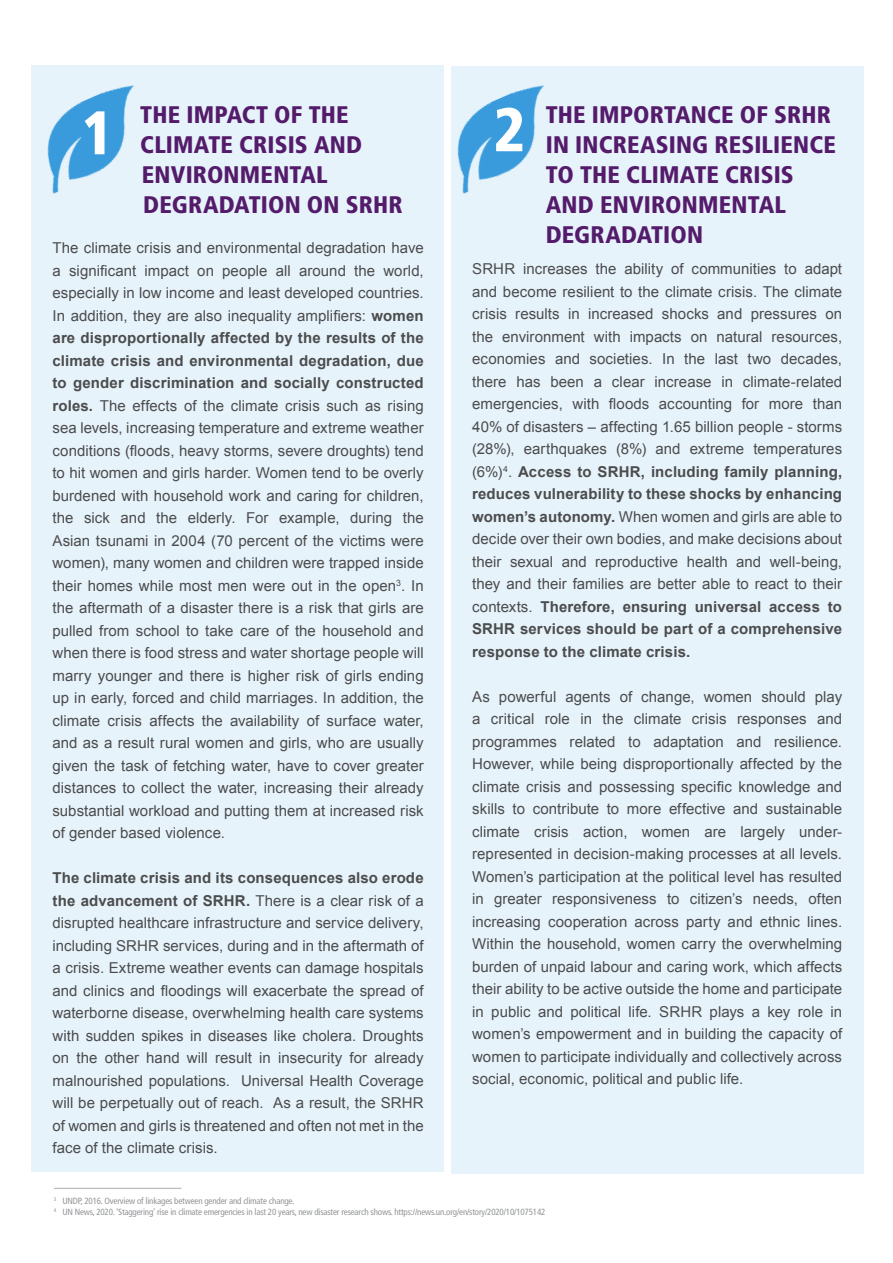
<style>
.page{position:relative;width:893px;height:1263px;background:#fff}
.page>*{position:absolute;margin:0;border:0;box-sizing:border-box;transform-origin:0 0}
.t1{font:900 condensed 61.5px "Frutiger LT";color:#fff}
.t2{font:900 condensed 24px/30px "Frutiger LT";letter-spacing:.005em;color:#541b6b}
.t3{font:15px/22.5px "Arial";letter-spacing:.005em;color:#4b4c4d;text-align:justify}
.t4{font:condensed 9px "Frutiger LT";letter-spacing:-.02em;color:#939598}
.s1{font-weight:700}
</style>
<div class="page">
<div style="left:451px;top:66px;width:413px;height:1108px;background:#e7f3fb"></div>
<img style="left:457px;top:85px;width:87px;height:109px">
<div style="left:32px;top:66px;width:412px;height:1106px;background:#e7f3fb"></div>
<img style="left:31px;top:68px;width:103px;height:138px">
<hr style="left:54px;top:1188px;width:127px;height:1px;background:#bcbdc0">
<p class="t2" style="left:140px;top:99px;width:264px">THE IMPACT OF THE<br>CLIMATE CRISIS AND<br>ENVIRONMENTAL<br>DEGRADATION ON SRHR</p>
<p class="t2" style="left:546px;top:99px;width:292px">THE IMPORTANCE OF SRHR<br>IN INCREASING RESILIENCE<br>TO THE CLIMATE CRISIS<br>AND ENVIRONMENTAL<br>DEGRADATION</p>
<p class="t3" style="left:472px;top:258px;width:371px">SRHR increases the ability of communities to adapt and become resilient to the climate crisis. The climate crisis results in increased shocks and pressures on the environment with impacts on natural resources, economies and societies. In the last two decades, there has been a clear increase in climate-related emergencies, with floods accounting for more than 40% of disasters – affecting 1.65 billion people - storms (28%), earthquakes (8%) and extreme temperatures (6%)<sup>4</sup>. <span class="s1">Access to SRHR, including family planning, reduces vulnerability to these shocks by enhancing women’s autonomy.</span> When women and girls are able to decide over their own bodies, and make decisions about their sexual and reproductive health and well-being, they and their families are better able to react to their contexts. <span class="s1">Therefore, ensuring universal access to SRHR services should be part of a comprehensive response to the climate crisis.</span></p>
<p class="t3" style="left:472px;top:685px;width:371px">As powerful agents of change, women should play a critical role in the climate crisis responses and programmes related to adaptation and resilience.<br>However, while being disproportionally affected by the climate crisis and possessing specific knowledge and skills to contribute to more effective and sustainable climate crisis action, women are largely under&shy;represented in decision-making processes at all levels.<br>Women’s participation at the political level has resulted in greater responsiveness to citizen’s needs, often increasing cooperation across party and ethnic lines.<br>Within the household, women carry the overwhelming burden of unpaid labour and caring work, which affects their ability to be active outside the home and participate in public and political life. SRHR plays a key role in women’s empowerment and in building the capacity of women to participate individually and collectively across social, economic, political and public life.</p>
<p class="t1" style="left:82px;top:96px;width:33px">1</p>
<p class="t1" style="left:493px;top:93px;width:33px">2</p>
<p class="t3" style="left:52px;top:237px;width:373px">The climate crisis and environmental degradation have a significant impact on people all around the world, especially in low income and least developed countries.<br>In addition, they are also inequality amplifiers: <span class="s1">women are disproportionally affected by the results of the climate crisis and environmental degradation, due to gender discrimination and socially constructed roles.</span> The effects of the climate crisis such as rising sea levels, increasing temperature and extreme weather conditions (floods, heavy storms, severe droughts) tend to hit women and girls harder. Women tend to be overly burdened with household work and caring for children, the sick and the elderly. For example, during the Asian tsunami in 2004 (70 percent of the victims were women), many women and children were trapped inside their homes while most men were out in the open<sup>3</sup>. In the aftermath of a disaster there is a risk that girls are pulled from school to take care of the household and when there is food stress and water shortage people will marry younger and there is higher risk of girls ending up in early, forced and child marriages. In addition, the climate crisis affects the availability of surface water, and as a result rural women and girls, who are usually given the task of fetching water, have to cover greater distances to collect the water, increasing their already substantial workload and putting them at increased risk of gender based violence.</p>
<p class="t3" style="left:52px;top:867px;width:373px"><span class="s1">The climate crisis and its consequences also erode the advancement of SRHR.</span> There is a clear risk of a disrupted healthcare infrastructure and service delivery, including SRHR services, during and in the aftermath of a crisis. Extreme weather events can damage hospitals and clinics and floodings will exacerbate the spread of waterborne disease, overwhelming health care systems with sudden spikes in diseases like cholera. Droughts on the other hand will result in insecurity for already malnourished populations. Universal Health Coverage will be perpetually out of reach. As a result, the SRHR of women and girls is threatened and often not met in the face of the climate crisis.</p>
<p class="t4" style="left:54px;top:1196px;width:242px"><sup>3</sup> UNDP, 2016. Overview of linkages between gender and climate change.</p>
<p class="t4" style="left:54px;top:1206px;width:493px"><sup>4</sup> UN News, 2020. ‘Staggering’ rise in climate emergencies in last 20 years, new disaster research shows. https://news.un.org/en/story/2020/10/1075142</p>
</div>
